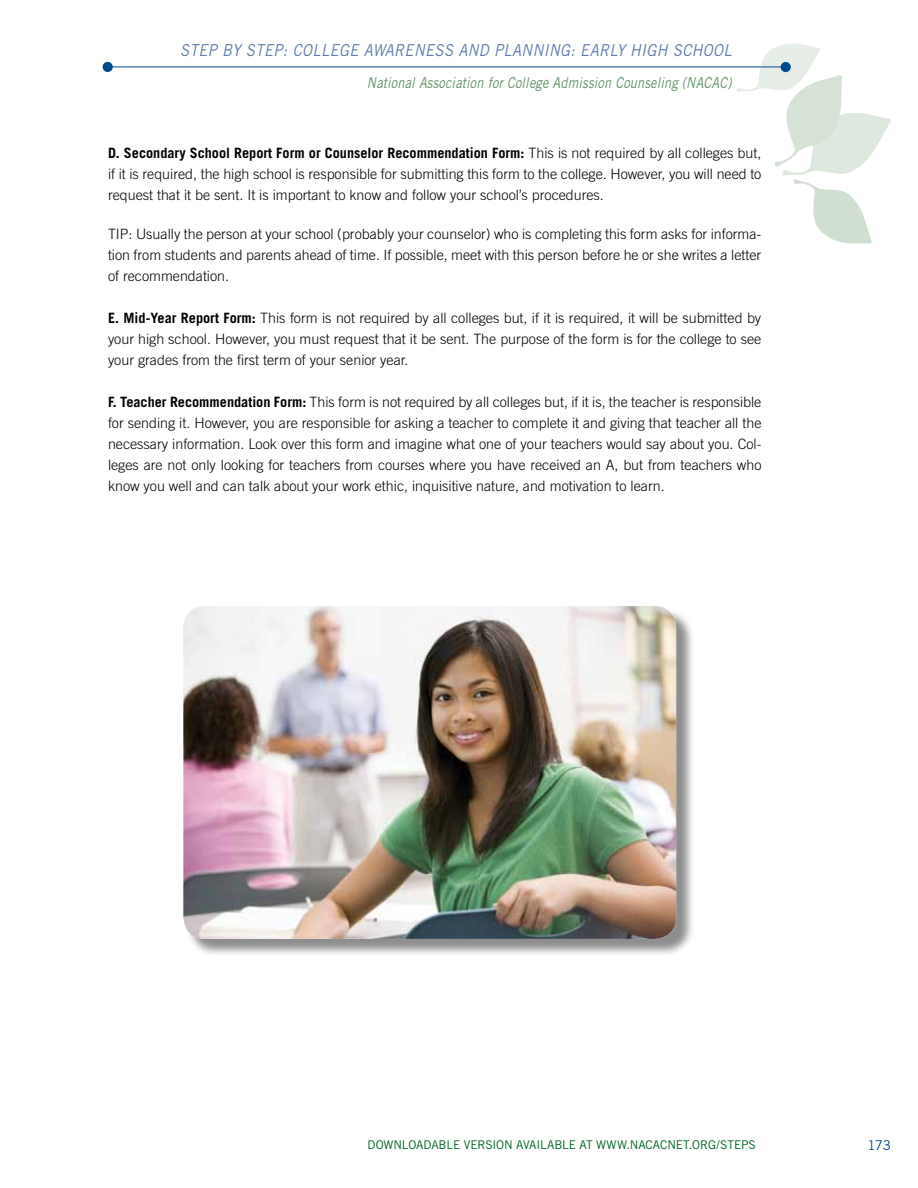
<style>
.page{position:relative;width:918px;height:1188px;background:#fff}
.page>*{position:absolute;margin:0;border:0;box-sizing:border-box;transform-origin:0 0}
.t1{font:italic 16.5px "Trade Gothic";letter-spacing:.025em;color:#607cb0;scale:.9 1}
.t2{font:italic 15px "Trade Gothic";letter-spacing:.01em;color:#619365;scale:.85 1}
.t3{font:300 14.25px/21px "Trade Gothic";color:#000;text-align:justify}
.t4{font:13.5px "Trade Gothic";color:#004b8d}
.t5{font:12px "Trade Gothic";letter-spacing:-.01em;color:#006225}
.s1{font-weight:700}
</style>
<div class="page">
<svg style="left:736px;top:43px;width:155px;height:201px"></svg>
<div style="left:103px;top:62px;width:10px;height:10px;background:#004b8d;border-radius:50%"></div>
<hr style="left:110px;top:67px;width:677px;height:1px;background:#004b8d">
<div style="left:781px;top:62px;width:10px;height:10px;background:#004b8d;border-radius:50%"></div>
<div style="left:186px;top:608px;width:509px;height:350px;background:#000;opacity:.45"></div>
<img style="left:183px;top:606px;width:493px;height:333px">
<p class="t1" style="left:180px;top:40px;width:614px">Step by Step: College Awareness and Planning: early high school</p>
<p class="t2" style="left:367px;top:73px;width:431px">National Association for College Admission Counseling (NACAC)</p>
<p class="t3" style="left:108px;top:142px;width:655px"><span class="s1">D. Secondary School Report Form or Counselor Recommendation Form:</span> This is not required by all colleges but, if it is required, the high school is responsible for submitting this form to the college. However, you will need to request that it be sent. It is important to know and follow your school’s procedures.</p>
<p class="t3" style="left:108px;top:223px;width:655px">TIP: Usually the person at your school (probably your counselor) who is completing this form asks for informa&shy;tion from students and parents ahead of time. If possible, meet with this person before he or she writes a letter of recommendation.</p>
<p class="t3" style="left:108px;top:307px;width:655px"><span class="s1">E. Mid-Year Report Form:</span> This form is not required by all colleges but, if it is required, it will be submitted by your high school. However, you must request that it be sent. The purpose of the form is for the college to see your grades from the first term of your senior year.</p>
<p class="t3" style="left:108px;top:391px;width:655px"><span class="s1">F. Teacher Recommendation Form:</span> This form is not required by all colleges but, if it is, the teacher is responsible for sending it. However, you are responsible for asking a teacher to complete it and giving that teacher all the necessary information. Look over this form and imagine what one of your teachers would say about you. Col&shy;leges are not only looking for teachers from courses where you have received an A, but from teachers who know you well and can talk about your work ethic, inquisitive nature, and motivation to learn.</p>
<p class="t5" style="left:368px;top:1138px;width:390px">DOWNLOADABLE VERSION AVAILABLE AT WWW.NACACNET.ORG/STEPS</p>
<p class="t4" style="left:867px;top:1138px;width:25px">173</p>
</div>
